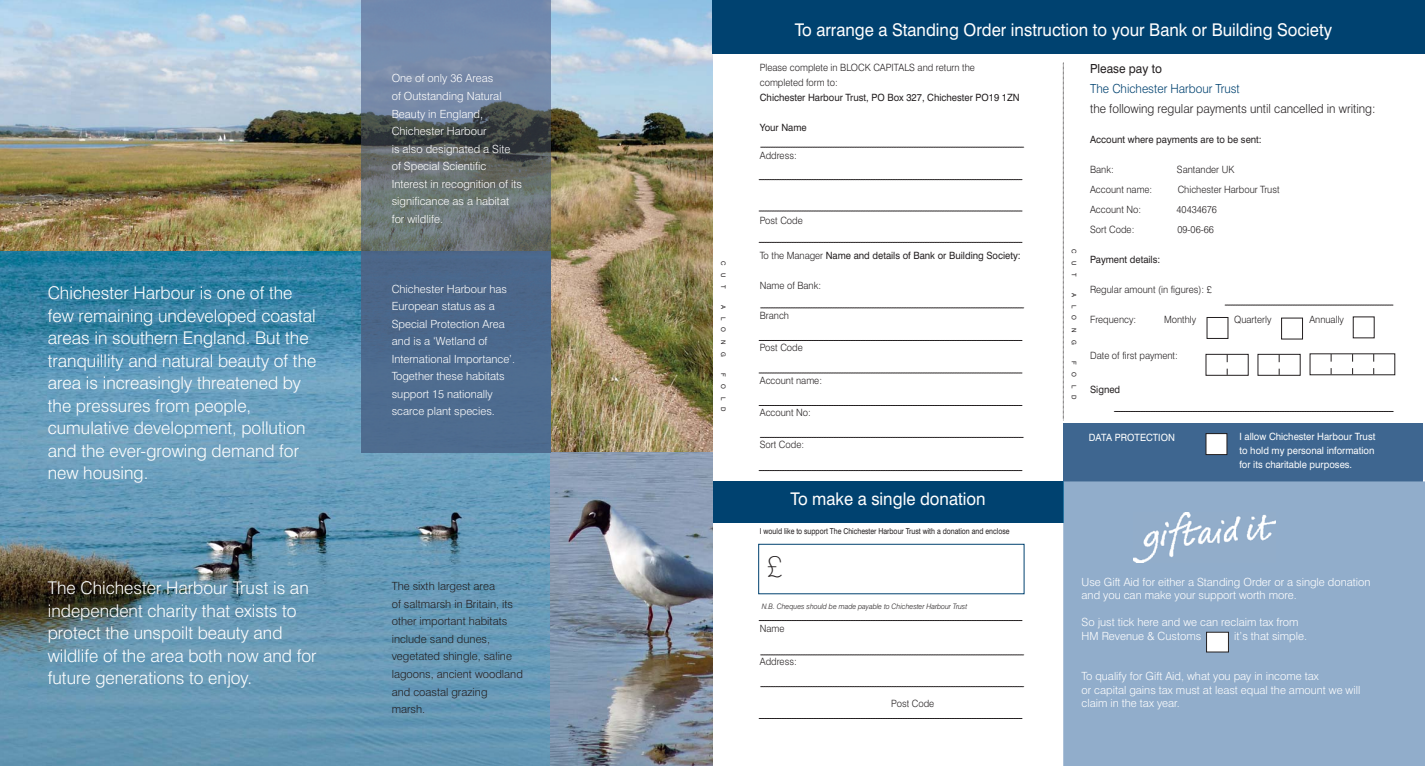
<style>
.page{position:relative;width:1425px;height:766px;background:#fff}
.page>*{position:absolute;margin:0;border:0;box-sizing:border-box;transform-origin:0 0}
.t1{font:100 30px "Swiss 721 BT";color:#231f20}
.t2{font:300 17.5px/22.5px "Swiss 721 BT";color:#fff}
.t3{font:17.5px "Swiss 721 BT";color:#fff;scale:.95 1}
.t4{font:300 12.5px "Swiss 721 BT";color:#231f20;scale:.95 1}
.t5{font:300 12.5px "Swiss 721 BT";color:#004270;scale:.95 1}
.t6{font:12.5px "Swiss 721 BT";color:#231f20;scale:.95 1}
.t7{font:300 11.25px/17.5px "Swiss 721 BT";color:#fff}
.t8{font:300 11.25px/17.5px "Swiss 721 BT";color:#231f20}
.t9{font:300 10px/15px "Swiss 721 BT";color:#231f20;scale:.95 1}
.t10{font:10px "Swiss 721 BT";color:#231f20;scale:.95 1}
.t11{font:10px/13.8px "Swiss 721 BT";color:#fff;text-align:justify;scale:.95 1}
.t12{font:8.12px "Swiss 721 BT";color:#231f20;scale:.85 1}
.t13{font:italic 300 7.5px "Swiss 721 BT";color:#231f20;scale:.95 1}
.t14{font:6.25px "Swiss 721 BT";letter-spacing:1.2em;color:#231f20}
.s1{font-weight:300}
</style>
<div class="page">
<div style="left:1063px;top:422px;width:359px;height:59px;background:#3e6690"></div>
<img style="left:0;top:0;width:712px;height:452px">
<div style="left:712px;top:0;width:712px;height:53px;background:#004270"></div>
<div style="left:713px;top:481px;width:350px;height:41px;background:#004270"></div>
<img style="left:0;top:251px;width:550px;height:514px">
<img style="left:550px;top:452px;width:162px;height:313px">
<div style="left:1063px;top:481px;width:361px;height:284px;background:#91adcb"></div>
<hr style="left:1063px;top:481px;width:1px;height:41px;background:#26729e">
<div style="left:1206px;top:632px;width:22px;height:19px;background:#fff"></div>
<div style="left:1206px;top:632px;width:22px;height:20px;border:1px solid #231f20"></div>
<div style="left:1205px;top:354px;width:43px;height:21px;border:1px solid #231f20"></div>
<div style="left:1206px;top:433px;width:20px;height:21px;background:#fff"></div>
<div style="left:1205px;top:433px;width:22px;height:21px;border:1px solid #231f20"></div>
<img style="left:1133px;top:512px;width:142px;height:50px">
<div style="left:1257px;top:354px;width:43px;height:21px;border:1px solid #231f20"></div>
<svg style="left:1224px;top:305px;width:170px;height:1px"></svg>
<svg style="left:1113px;top:411px;width:281px;height:1px"></svg>
<svg style="left:760px;top:147px;width:265px;height:1px"></svg>
<svg style="left:758px;top:179px;width:265px;height:1px"></svg>
<svg style="left:758px;top:211px;width:265px;height:1px"></svg>
<svg style="left:758px;top:242px;width:265px;height:1px"></svg>
<svg style="left:760px;top:307px;width:265px;height:1px"></svg>
<svg style="left:758px;top:340px;width:265px;height:1px"></svg>
<svg style="left:758px;top:372px;width:265px;height:2px"></svg>
<svg style="left:758px;top:405px;width:265px;height:1px"></svg>
<svg style="left:759px;top:437px;width:265px;height:1px"></svg>
<svg style="left:758px;top:470px;width:265px;height:1px"></svg>
<svg style="left:758px;top:620px;width:265px;height:1px"></svg>
<svg style="left:760px;top:654px;width:265px;height:1px"></svg>
<svg style="left:760px;top:686px;width:265px;height:1px"></svg>
<svg style="left:758px;top:718px;width:265px;height:1px"></svg>
<img style="left:361px;top:0;width:190px;height:452px">
<svg style="left:1063px;top:62px;width:1px;height:358px"></svg>
<div style="left:758px;top:544px;width:266px;height:49px;border:1px solid #004270"></div>
<p class="t2" style="left:48px;top:283px;width:270px">Chichester Harbour is one of the few remaining undeveloped coastal areas in southern England. But the tranquillity and natural beauty of the area is increasingly threatened by the pressures from people, cumulative development, pollution and the ever-growing demand for new housing.</p>
<h2 class="t2" style="left:48px;top:578px;width:270px">The Chichester Harbour Trust is an independent charity that exists to protect the unspoilt beauty and wildlife of the area both now and for future generations to enjoy.</h2>
<p class="t7" style="left:392px;top:71px;width:132px">One of only 36 Areas<br>of Outstanding Natural<br>Beauty in England,<br>Chichester Harbour<br>is also designated a Site of Special Scientific<br>Interest in recognition of its significance as a habitat for wildlife.</p>
<p class="t7" style="left:392px;top:281px;width:125px">Chichester Harbour has<br>European status as a<br>Special Protection Area and is a ‘Wetland of<br>International Importance’.<br>Together these habitats support 15 nationally scarce plant species.</p>
<p class="t8" style="left:392px;top:578px;width:133px">The sixth largest area<br>of saltmarsh in Britain, its other important habitats include sand dunes, vegetated shingle, saline lagoons, ancient woodland and coastal grazing marsh.</p>
<p class="t14" style="left:726px;top:261px;width:29px;rotate:90deg">CUT</p>
<p class="t14" style="left:726px;top:305px;width:53px;rotate:90deg">ALONG</p>
<p class="t14" style="left:726px;top:373px;width:40px;rotate:90deg">FOLD</p>
<h2 class="t3" style="left:794px;top:21px;width:567px">To arrange a Standing Order instruction to your Bank or Building Society</h2>
<p class="t9" style="left:760px;top:61px;width:228px">Please complete in BLOCK CAPITALS and return the completed form to:</p>
<p class="t10" style="left:760px;top:93px;width:275px">Chichester Harbour Trust, PO Box 327, Chichester PO19 1ZN</p>
<p class="t10" style="left:760px;top:123px;width:51px">Your Name</p>
<p class="t9" style="left:760px;top:149px;width:40px">Address:</p>
<p class="t9" style="left:760px;top:214px;width:47px">Post Code</p>
<p class="t10" style="left:760px;top:250px;width:276px"><span class="s1">To the Manager</span> Name and details of Bank or Building Society:</p>
<p class="t9" style="left:760px;top:279px;width:66px">Name of Bank:</p>
<p class="t9" style="left:760px;top:309px;width:32px">Branch</p>
<p class="t9" style="left:760px;top:341px;width:47px">Post Code</p>
<p class="t9" style="left:760px;top:374px;width:67px">Account name:</p>
<p class="t9" style="left:760px;top:406px;width:55px">Account No:</p>
<p class="t9" style="left:760px;top:437px;width:48px">Sort Code:</p>
<h2 class="t3" style="left:790px;top:490px;width:207px">To make a single donation</h2>
<p class="t12" style="left:759px;top:527px;width:295px">I would like to support The Chichester Harbour Trust with a donation and enclose</p>
<h1 class="t1" style="left:767px;top:555px;width:17px">£</h1>
<p class="t13" style="left:761px;top:602px;width:218px">N.B. Cheques should be made payable to Chichester Harbour Trust</p>
<p class="t9" style="left:760px;top:621px;width:28px">Name</p>
<p class="t9" style="left:760px;top:655px;width:40px">Address:</p>
<p class="t9" style="left:891px;top:696px;width:47px">Post Code</p>
<p class="t14" style="left:1077px;top:249px;width:29px;rotate:90deg">CUT</p>
<p class="t14" style="left:1077px;top:293px;width:53px;rotate:90deg">ALONG</p>
<p class="t14" style="left:1077px;top:361px;width:40px;rotate:90deg">FOLD</p>
<p class="t6" style="left:1090px;top:62px;width:77px">Please pay to</p>
<p class="t5" style="left:1090px;top:84px;width:159px">The Chichester Harbour Trust</p>
<p class="t4" style="left:1090px;top:104px;width:302px">the following regular payments until cancelled in writing:</p>
<p class="t10" style="left:1090px;top:134px;width:182px">Account where payments are to be sent:</p>
<p class="t9" style="left:1090px;top:163px;width:26px">Bank:</p>
<p class="t9" style="left:1176px;top:163px;width:62px">Santander UK</p>
<p class="t9" style="left:1090px;top:183px;width:67px">Account name:</p>
<p class="t9" style="left:1177px;top:183px;width:109px">Chichester Harbour Trust</p>
<p class="t9" style="left:1090px;top:203px;width:55px">Account No:</p>
<p class="t9" style="left:1176px;top:203px;width:44px">40434676</p>
<p class="t9" style="left:1090px;top:223px;width:48px">Sort Code:</p>
<p class="t9" style="left:1177px;top:223px;width:40px">09-06-66</p>
<p class="t10" style="left:1090px;top:254px;width:75px">Payment details:</p>
<p class="t9" style="left:1090px;top:283px;width:130px">Regular amount (in figures): £</p>
<p class="t9" style="left:1090px;top:313px;width:50px">Frequency:</p>
<p class="t9" style="left:1164px;top:313px;width:35px">Monthly</p>
<p class="t9" style="left:1234px;top:313px;width:41px">Quarterly</p>
<p class="t9" style="left:1309px;top:313px;width:38px">Annually</p>
<p class="t9" style="left:1090px;top:349px;width:94px">Date of first payment:</p>
<p class="t10" style="left:1090px;top:384px;width:33px">Signed</p>
<p class="t11" style="left:1088px;top:431px;width:92px">DATA PROTECTION</p>
<p class="t11" style="left:1239px;top:430px;width:145px">I allow Chichester Harbour Trust to hold my personal information for its charitable purposes.</p>
<p class="t7" style="left:1081px;top:576px;width:290px;line-height:13.5px">Use Gift Aid for either a Standing Order or a single donation and you can make your support worth more.</p>
<p class="t7" style="left:1081px;top:616px;width:218px;line-height:13.5px">So just tick here and we can reclaim tax from<br>HM Revenue &amp; Customs</p>
<p class="t7" style="left:1234px;top:628px;width:74px">it’s that simple.</p>
<p class="t7" style="left:1081px;top:670px;width:280px;line-height:13.5px">To qualify for Gift Aid, what you pay in income tax<br>or capital gains tax must at least equal the amount we will claim in the tax year.</p>
</div>
